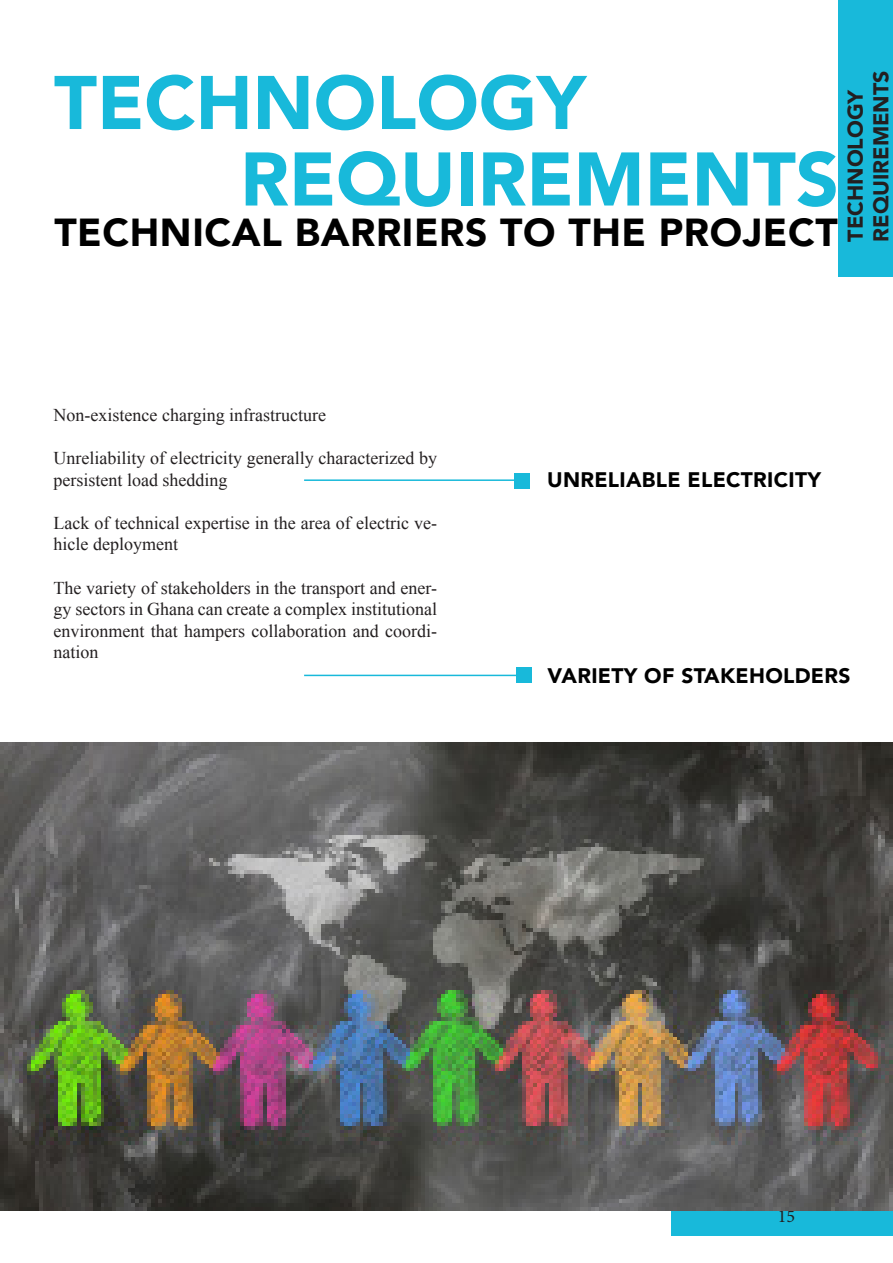
<style>
.page{position:relative;width:893px;height:1263px;background:#fff}
.page>*{position:absolute;margin:0;border:0;box-sizing:border-box;transform-origin:0 0}
.t1{font:900 75px "Avenir";color:#18b9da}
.t2{font:900 39px "Avenir";letter-spacing:.015em;color:#000}
.t3{font:900 21.45px "Avenir";color:#231f20}
.t4{font:900 21px "Avenir";letter-spacing:.015em;color:#000}
.t5{font:18px/21.6px "Times New Roman";color:#231f20}
.t6{font:18px "Minion Pro";color:#231f20}
</style>
<div class="page">
<div style="left:514px;top:473px;width:15px;height:16px;background:#18b9da"></div>
<hr style="left:304px;top:479px;width:218px;height:2px;background:#18b9da">
<div style="left:672px;top:1209px;width:221px;height:27px;background:#18b9da"></div>
<div style="left:517px;top:668px;width:15px;height:15px;background:#18b9da"></div>
<hr style="left:304px;top:675px;width:213px;height:1px;background:#18b9da">
<img style="left:0;top:742px;width:893px;height:469px">
<div style="left:838px;top:0;width:54px;height:277px;background:#18b9da"></div>
<p class="t1" style="left:54px;top:39px;width:533px">TECHNOLOGY</p>
<p class="t1" style="left:240px;top:115px;width:600px">REQUIREMENTS</p>
<p class="t2" style="left:54px;top:199px;width:785px">TECHNICAL BARRIERS TO THE PROJECT</p>
<p class="t3" style="left:837px;top:242px;width:154px;rotate:-90deg">TECHNOLOGY</p>
<p class="t3" style="left:863px;top:242px;width:172px;rotate:-90deg">REQUIREMENTS</p>
<p class="t5" style="left:54px;top:404px;width:274px">Non-existence charging infrastructure</p>
<p class="t5" style="left:54px;top:447px;width:385px">Unreliability of electricity generally characterized by persistent load shedding</p>
<p class="t5" style="left:54px;top:512px;width:385px">Lack of technical expertise in the area of electric ve&shy;hicle deployment</p>
<p class="t5" style="left:54px;top:576px;width:385px;text-align:justify">The variety of stakeholders in the transport and ener&shy;gy sectors in Ghana can create a complex institutional environment that hampers collaboration and coordi&shy;nation</p>
<p class="t4" style="left:547px;top:461px;width:275px">UNRELIABLE ELECTRICITY</p>
<p class="t4" style="left:548px;top:658px;width:304px">VARIETY OF STAKEHOLDERS</p>
<p class="t6" style="left:778px;top:1204px;width:19px">15</p>
</div>
